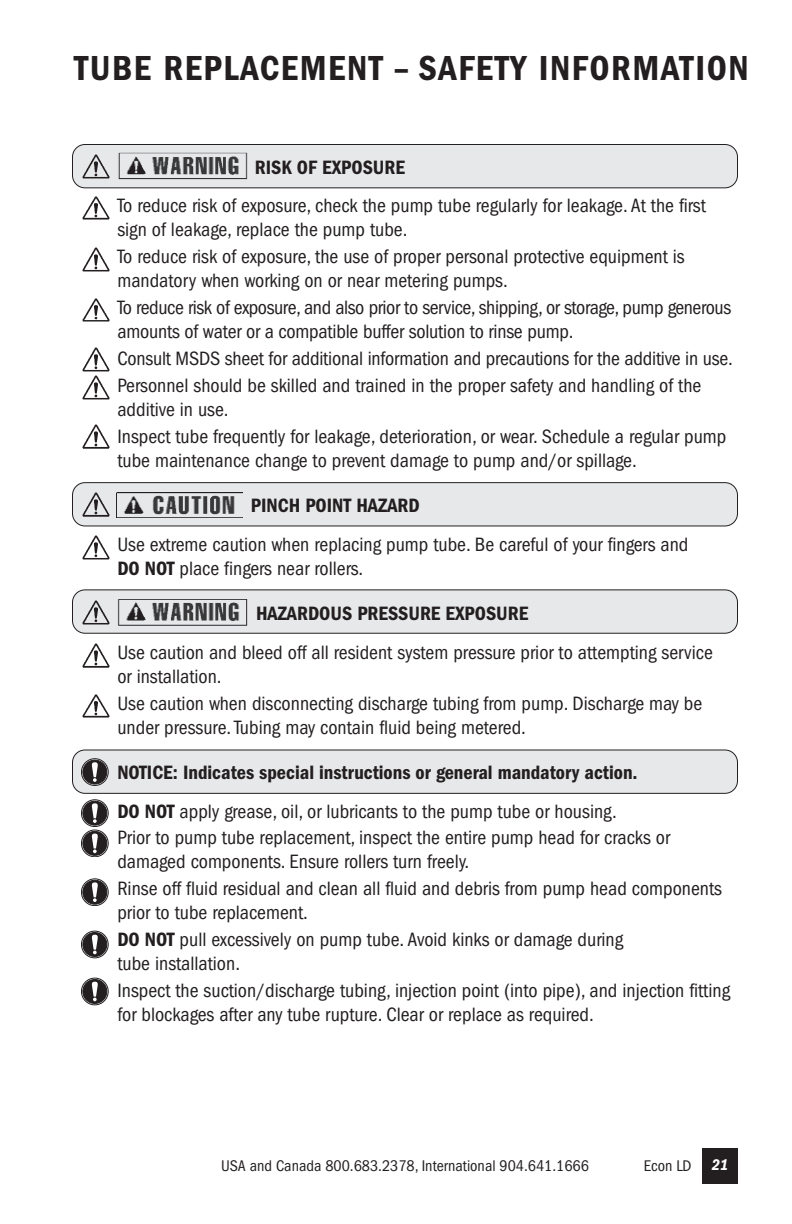
<style>
.page{position:relative;width:792px;height:1224px;background:#fff}
.page>*{position:absolute;margin:0;border:0;box-sizing:border-box;transform-origin:0 0}
.t1{font:600 condensed 36px "Franklin Gothic";letter-spacing:.045em;color:#231f20}
.t2{font:condensed 20px/24px "Franklin Gothic";color:#231f20}
.t3{font:600 condensed 20px/38.4px "Franklin Gothic";color:#231f20}
.t4{font:condensed 20px/24px "Franklin Gothic";letter-spacing:-.02em;color:#231f20}
.t5{font:condensed 16px "Franklin Gothic";color:#231f20}
.t6{font:italic 600 condensed 16px "Franklin Gothic";color:#fff}
.s1{font-weight:600}
.s2{font-weight:400}
</style>
<div class="page">
<div style="left:702px;top:1148px;width:36px;height:36px;background:#231f20"></div>
<div style="left:72px;top:750px;width:666px;height:43px;background:#e7e8e9;border-radius:12px"></div>
<div style="left:72px;top:749px;width:666px;height:45px;border:2px solid #231f20;border-radius:13px"></div>
<div style="left:72px;top:590px;width:666px;height:43px;background:#e7e8e9;border-radius:12px"></div>
<div style="left:72px;top:589px;width:666px;height:45px;border:2px solid #231f20;border-radius:13px"></div>
<div style="left:72px;top:483px;width:666px;height:43px;background:#e7e8e9;border-radius:12px"></div>
<div style="left:72px;top:482px;width:666px;height:44px;border:2px solid #231f20;border-radius:13px"></div>
<div style="left:72px;top:144px;width:666px;height:44px;background:#e7e8e9;border-radius:12px"></div>
<div style="left:72px;top:144px;width:666px;height:44px;border:2px solid #231f20;border-radius:13px"></div>
<svg style="left:81px;top:759px;width:27px;height:26px"></svg>
<div style="left:81px;top:759px;width:27px;height:27px;border:1px solid #231f20;border-radius:50%"></div>
<div style="left:83px;top:760px;width:24px;height:24px;background:#231f20;border-radius:50%"></div>
<div style="left:83px;top:760px;width:24px;height:24px;border:1px solid #231f20;border-radius:50%"></div>
<svg style="left:92px;top:762px;width:6px;height:20px"></svg>
<img style="left:117px;top:599px;width:131px;height:26px">
<img style="left:82px;top:600px;width:28px;height:25px">
<img style="left:118px;top:153px;width:130px;height:26px">
<img style="left:82px;top:154px;width:28px;height:25px">
<img style="left:82px;top:196px;width:28px;height:24px">
<img style="left:82px;top:247px;width:28px;height:25px">
<img style="left:82px;top:298px;width:28px;height:24px">
<img style="left:82px;top:347px;width:28px;height:25px">
<img style="left:82px;top:375px;width:28px;height:25px">
<img style="left:116px;top:492px;width:127px;height:25px">
<img style="left:82px;top:492px;width:28px;height:25px">
<img style="left:82px;top:535px;width:28px;height:25px">
<img style="left:82px;top:643px;width:28px;height:25px">
<img style="left:82px;top:694px;width:28px;height:24px">
<svg style="left:81px;top:800px;width:27px;height:27px"></svg>
<div style="left:81px;top:800px;width:27px;height:27px;border:1px solid #231f20;border-radius:50%"></div>
<div style="left:83px;top:801px;width:24px;height:24px;background:#231f20;border-radius:50%"></div>
<div style="left:83px;top:801px;width:24px;height:24px;border:1px solid #231f20;border-radius:50%"></div>
<svg style="left:92px;top:803px;width:6px;height:20px"></svg>
<svg style="left:81px;top:830px;width:27px;height:27px"></svg>
<div style="left:81px;top:830px;width:27px;height:27px;border:1px solid #231f20;border-radius:50%"></div>
<div style="left:83px;top:831px;width:24px;height:24px;background:#231f20;border-radius:50%"></div>
<div style="left:83px;top:831px;width:24px;height:25px;border:1px solid #231f20;border-radius:50%"></div>
<svg style="left:92px;top:834px;width:6px;height:19px"></svg>
<svg style="left:81px;top:879px;width:27px;height:27px"></svg>
<div style="left:81px;top:879px;width:27px;height:27px;border:1px solid #231f20;border-radius:50%"></div>
<div style="left:83px;top:880px;width:24px;height:24px;background:#231f20;border-radius:50%"></div>
<div style="left:83px;top:880px;width:24px;height:24px;border:1px solid #231f20;border-radius:50%"></div>
<svg style="left:92px;top:882px;width:6px;height:20px"></svg>
<svg style="left:81px;top:931px;width:27px;height:27px"></svg>
<div style="left:81px;top:931px;width:27px;height:27px;border:1px solid #231f20;border-radius:50%"></div>
<div style="left:83px;top:933px;width:24px;height:23px;background:#231f20;border-radius:50%"></div>
<div style="left:83px;top:932px;width:24px;height:25px;border:1px solid #231f20;border-radius:50%"></div>
<svg style="left:92px;top:935px;width:6px;height:19px"></svg>
<svg style="left:81px;top:978px;width:27px;height:27px"></svg>
<div style="left:81px;top:978px;width:27px;height:27px;border:1px solid #231f20;border-radius:50%"></div>
<div style="left:83px;top:980px;width:24px;height:23px;background:#231f20;border-radius:50%"></div>
<div style="left:83px;top:979px;width:24px;height:25px;border:1px solid #231f20;border-radius:50%"></div>
<svg style="left:92px;top:982px;width:6px;height:19px"></svg>
<img style="left:82px;top:424px;width:28px;height:25px">
<h1 class="t1" style="left:74px;top:47px;width:676px">TUBE REPLACEMENT – SAFETY INFORMATION</h1>
<p class="t3" style="left:255px;top:148px;width:152px">RISK OF EXPOSURE</p>
<p class="t2" style="left:117px;top:194px;width:590px">To reduce risk of exposure, check the pump tube regularly for leakage. At the first sign of leakage, replace the pump tube.</p>
<p class="t2" style="left:117px;top:245px;width:569px">To reduce risk of exposure, the use of proper personal protective equipment is mandatory when working on or near metering pumps.</p>
<p class="t4" style="left:117px;top:296px;width:615px">To reduce risk of exposure, and also prior to service, shipping, or storage, pump generous amounts of water or a compatible buffer solution to rinse pump.</p>
<p class="t2" style="left:117px;top:345px;width:617px;line-height:26.8px">Consult MSDS sheet for additional information and precautions for the additive in use.<br>Personnel should be skilled and trained in the proper safety and handling of the</p>
<p class="t2" style="left:117px;top:396px;width:610px;line-height:26.8px">additive in use.<br>Inspect tube frequently for leakage, deterioration, or wear. Schedule a regular pump</p>
<p class="t2" style="left:117px;top:448px;width:521px">tube maintenance change to prevent damage to pump and/or spillage.</p>
<p class="t3" style="left:251px;top:487px;width:170px">PINCH POINT HAZARD</p>
<p class="t2" style="left:117px;top:532px;width:573px">Use extreme caution when replacing pump tube. Be careful of your fingers and<br><span class="s1">DO NOT</span> place fingers near rollers.</p>
<p class="t3" style="left:256px;top:595px;width:274px">HAZARDOUS PRESSURE EXPOSURE</p>
<p class="t2" style="left:117px;top:640px;width:597px">Use caution and bleed off all resident system pressure prior to attempting service or installation.</p>
<p class="t2" style="left:117px;top:691px;width:586px">Use caution when disconnecting discharge tubing from pump. Discharge may be under pressure.Tubing may contain fluid being metered.</p>
<p class="t3" style="left:117px;top:753px;width:522px">NOTICE: Indicates special instructions or general mandatory action.<br>DO NOT <span class="s2">apply grease, oil, or lubricants to the pump tube or housing.</span></p>
<p class="t2" style="left:117px;top:826px;width:554px">Prior to pump tube replacement, inspect the entire pump head for cracks or damaged components. Ensure rollers turn freely.</p>
<p class="t2" style="left:117px;top:877px;width:606px">Rinse off fluid residual and clean all fluid and debris from pump head components prior to tube replacement.</p>
<p class="t2" style="left:117px;top:928px;width:507px"><span class="s1">DO NOT</span> pull excessively on pump tube. Avoid kinks or damage during tube installation.</p>
<p class="t2" style="left:117px;top:979px;width:614px">Inspect the suction/discharge tubing, injection point (into pipe), and injection fitting for blockages after any tube rupture. Clear or replace as required.</p>
<p class="t5" style="left:221px;top:1156px;width:369px">USA and Canada 800.683.2378, International 904.641.1666</p>
<p class="t5" style="left:644px;top:1156px;width:49px">Econ LD</p>
<p class="t6" style="left:712px;top:1156px;width:18px">21</p>
</div>
